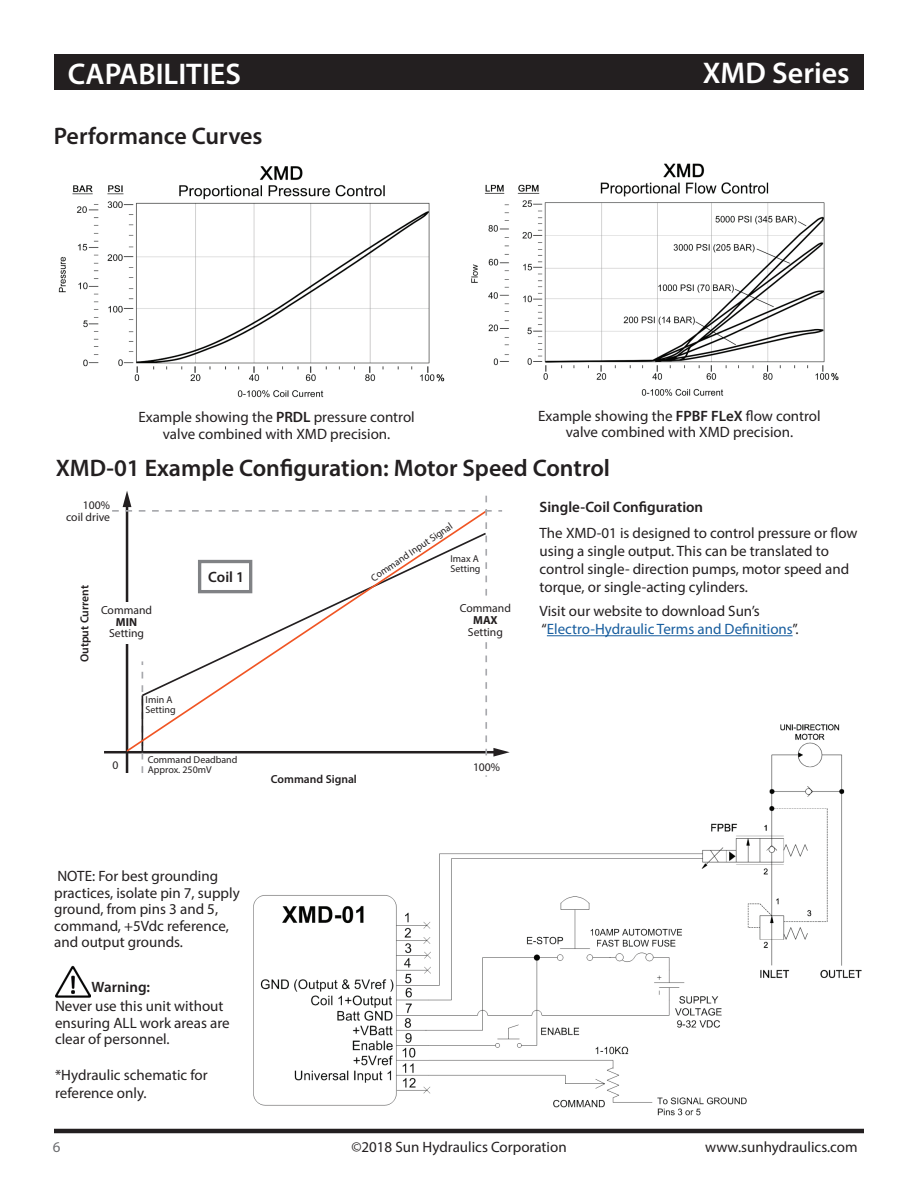
<style>
.page{position:relative;width:918px;height:1188px;background:#fff}
.page>*{position:absolute;margin:0;border:0;box-sizing:border-box;transform-origin:0 0}
.t1{font:600 30px "Myriad Pro";color:#fff}
.t2{font:600 24px "Myriad Pro";color:#231f20}
.t3{font:15px/16.5px "Myriad Pro";color:#231f20}
.t4{font:15px/18px "Myriad Pro";color:#175d9e}
.t5{font:600 15px "Myriad Pro";color:#231f20}
.t6{font:15px "Myriad Pro";color:#6c6d70}
.t7{font:11.7px/11.7px "Myriad Pro";color:#231f20;text-align:right}
.t8{font:600 11.7px "Myriad Pro";color:#231f20}
.t9{font:700 11.7px "Myriad Pro";color:#231f20}
.t10{font:10.05px/10.1px "Myriad Pro";color:#231f20}
.s1{font-weight:600}
.s2{color:#231f20}
</style>
<div class="page">
<hr style="left:54px;top:1129px;width:810px;height:4px;background:#231f20">
<div style="left:54px;top:54px;width:810px;height:36px;background:#231f20"></div>
<img style="left:58px;top:166px;width:387px;height:232px">
<img style="left:471px;top:163px;width:368px;height:233px">
<img style="left:255px;top:724px;width:606px;height:392px">
<div style="left:64px;top:488px;width:450px;height:303px;background:#fff"></div>
<hr style="left:104px;top:751px;width:392px;height:2px;background:#231f20">
<svg style="left:112px;top:491px;width:398px;height:286px"></svg>
<div style="left:473px;top:758px;width:27px;height:13px;background:#fff"></div>
<div style="left:102px;top:602px;width:49px;height:41px;background:#fff"></div>
<div style="left:459px;top:599px;width:51px;height:43px;background:#fff"></div>
<div style="left:198px;top:560px;width:54px;height:33px;border:3px solid #808285"></div>
<hr style="left:547px;top:635px;width:246px;height:1px;background:#175d9e">
<img style="left:55px;top:965px;width:35px;height:32px">
<h1 class="t1" style="left:68px;top:55px;width:175px">CAPABILITIES</h1>
<h1 class="t1" style="left:703px;top:54px;width:148px">XMD Series</h1>
<h2 class="t2" style="left:54px;top:121px;width:210px">Performance Curves</h2>
<p class="t3" style="left:138px;top:409px;width:278px;text-align:center">Example showing the <span class="s1">PRDL</span> pressure control valve combined with XMD precision.</p>
<p class="t3" style="left:538px;top:407px;width:284px;text-align:center">Example showing the <span class="s1">FPBF FLeX</span> flow control valve combined with XMD precision.</p>
<h2 class="t2" style="left:56px;top:453px;width:556px">XMD-01 Example Configuration: Motor Speed Control</h2>
<p class="t5" style="left:540px;top:497px;width:165px">Single-Coil Configuration</p>
<p class="t3" style="left:540px;top:523px;width:320px;line-height:18px">The XMD-01 is designed to control pressure or flow using a single output. This can be translated to control single- direction pumps, motor speed and torque, or single-acting cylinders.</p>
<p class="t4" style="left:540px;top:602px;width:261px"><span class="s2">Visit our website to download Sun’s “</span>Electro-Hydraulic Terms and Definitions<span class="s2">”.</span></p>
<p class="t7" style="left:66px;top:499px;width:45px">100% coil drive</p>
<p class="t10" style="left:369px;top:574px;width:98px;rotate:-34deg">Command Input Signal</p>
<p class="t10" style="left:450px;top:553px;width:32px">Imax A<br>Setting</p>
<p class="t5" style="left:208px;top:567px;width:37px">Coil 1</p>
<p class="t8" style="left:77px;top:662px;width:79px;rotate:-90deg">Output Current</p>
<p class="t7" style="left:460px;top:602px;width:53px">Command</p>
<p class="t9" style="left:473px;top:613px;width:26px">MAX</p>
<p class="t7" style="left:468px;top:626px;width:37px">Setting</p>
<p class="t7" style="left:101px;top:604px;width:53px">Command</p>
<p class="t9" style="left:116px;top:614px;width:23px">MIN</p>
<p class="t7" style="left:109px;top:627px;width:37px">Setting</p>
<p class="t10" style="left:146px;top:695px;width:32px">Imin A<br>Setting</p>
<p class="t10" style="left:148px;top:755px;width:91px">Command Deadband<br>Approx. 250mV</p>
<p class="t7" style="left:112px;top:759px;width:7px">0</p>
<p class="t7" style="left:473px;top:761px;width:29px">100%</p>
<p class="t8" style="left:271px;top:772px;width:88px">Command Signal</p>
<p class="t3" style="left:54px;top:868px;width:187px">NOTE: For best grounding practices, isolate pin 7, supply ground, from pins 3 and 5, command, +5Vdc reference, and output grounds.</p>
<p class="t5" style="left:92px;top:977px;width:60px">Warning:</p>
<p class="t3" style="left:55px;top:998px;width:176px">Never use this unit without ensuring ALL work areas are clear of personnel.</p>
<p class="t3" style="left:55px;top:1066px;width:154px;line-height:18px">*Hydraulic schematic for reference only.</p>
<p class="t6" style="left:53px;top:1138px;width:9px">6</p>
<p class="t3" style="left:351px;top:1138px;width:217px">©2018 Sun Hydraulics Corporation</p>
<p class="t3" style="left:705px;top:1138px;width:154px">www.sunhydraulics.com</p>
</div>
